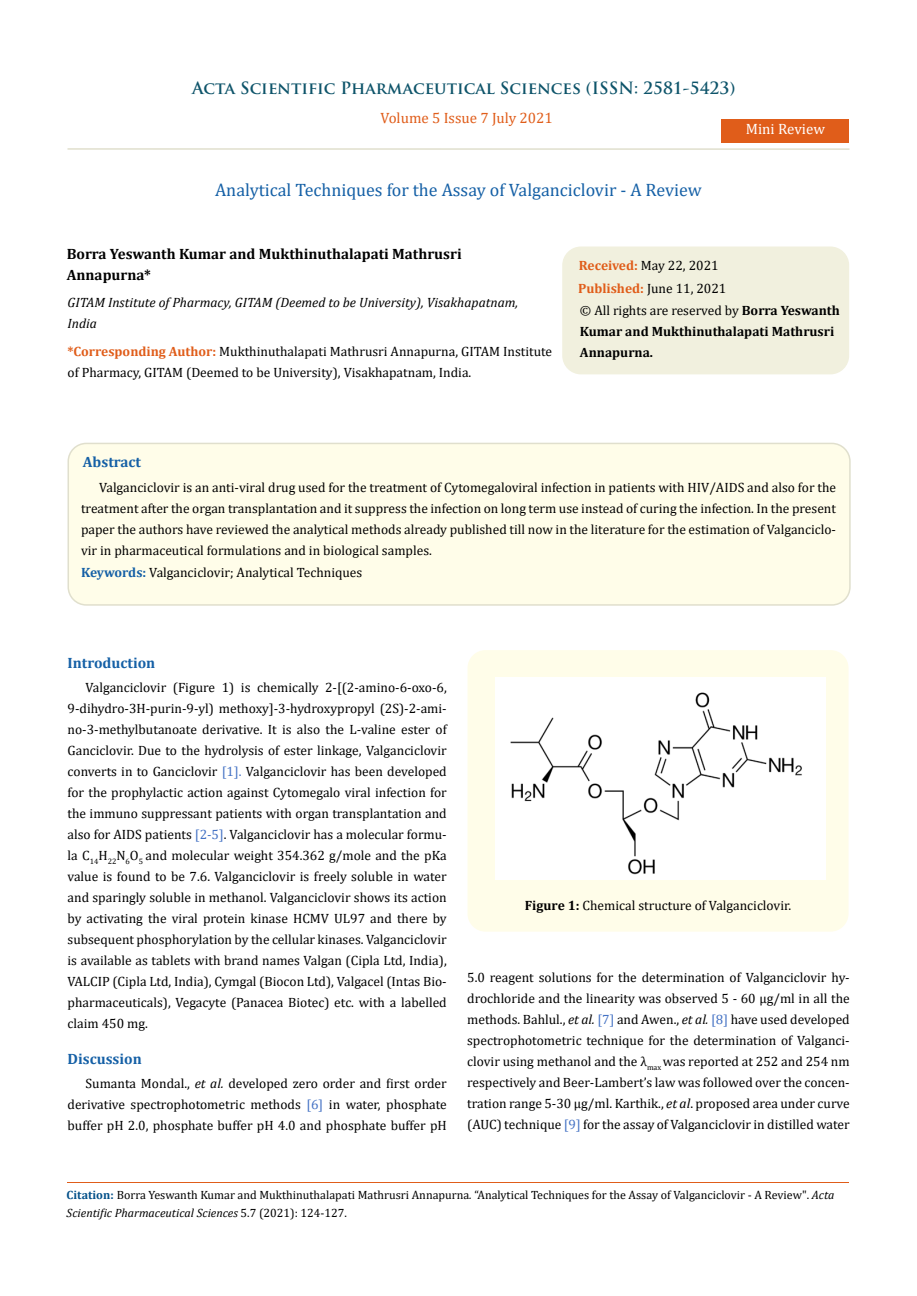
<style>
.page{position:relative;width:917px;height:1296px;background:#fff}
.page>*{position:absolute;margin:0;border:0;box-sizing:border-box;transform-origin:0 0}
.t1{font:18px "Cambria";color:#1560a6}
.t2{font:700 16.5px "Trajan Pro";color:#0e546a}
.t3{font:700 15px/21px "Cambria";color:#000}
.t4{font:700 15px "Cambria";color:#1560a6}
.t5{font:15px "Cambria";color:#e05d1a}
.t6{font:15px "Cambria";color:#fff}
.t7{font:13.5px/21px "Cambria";color:#000}
.t8{font:700 13.5px/21px "Cambria";color:#000}
.t9{font:italic 13.5px/21px "Cambria";color:#000}
.t10{font:12px/18px "Cambria";color:#000}
.s1{font-weight:700;color:#e05d1a}
.s2{font-weight:400}
.s3{font-weight:700;color:#1560a6}
.s4{color:#4472c4}
.s5{font-style:italic}
.s6{font-weight:700}
.s7{font-weight:700;color:#035089}
</style>
<div class="page">
<div style="left:721px;top:119px;width:128px;height:23px;background:#e05d1a"></div>
<div style="left:563px;top:247px;width:285px;height:127px;background:#f1f0de;border-radius:18px"></div>
<div style="left:562px;top:247px;width:287px;height:127px;border:2px solid #f1f0de;border-radius:18px"></div>
<div style="left:68px;top:443px;width:781px;height:162px;background:#fffde9;border-radius:18px"></div>
<div style="left:67px;top:443px;width:783px;height:163px;border:2px solid #e0dfcd;border-radius:18px"></div>
<div style="left:467px;top:650px;width:381px;height:282px;background:#fffde9;border-radius:18px"></div>
<div style="left:496px;top:678px;width:329px;height:202px;background:#fff"></div>
<hr style="left:67px;top:1183px;width:781px;height:1px;background:#e05d1a">
<hr style="left:67px;top:148px;width:782px;height:2px;background:#e0dfcd">
<p class="t2" style="left:192px;top:77px;width:545px">Acta Scientific Pharmaceutical Sciences (ISSN: 2581-5423)</p>
<p class="t5" style="left:380px;top:109px;width:174px">Volume 5 Issue 7 July 2021</p>
<p class="t6" style="left:745px;top:120px;width:81px">Mini Review</p>
<h1 class="t1" style="left:215px;top:180px;width:488px">Analytical Techniques for the Assay of Valganciclovir - A Review</h1>
<p class="t3" style="left:67px;top:243px;width:396px">Borra Yeswanth Kumar and Mukthinuthalapati Mathrusri<br>Annapurna*</p>
<p class="t9" style="left:67px;top:291px;width:452px">GITAM Institute of Pharmacy, GITAM (Deemed to be University), Visakhapatnam,<br>India</p>
<p class="t7" style="left:67px;top:340px;width:486px"><span class="s1">*Corresponding Author:</span> Mukthinuthalapati Mathrusri Annapurna, GITAM Institute of Pharmacy, GITAM (Deemed to be University), Visakhapatnam, India.</p>
<p class="t7" style="left:578px;top:254px;width:150px;line-height:23px"><span class="s1">Received:</span> May 22, 2021<br><span class="s1">Published:</span> June 11, 2021</p>
<p class="t8" style="left:580px;top:299px;width:261px"><span class="s2">© All rights are reserved by</span> Borra Yeswanth<br>Kumar and Mukthinuthalapati Mathrusri<br>Annapurna.</p>
<p class="t4" style="left:83px;top:451px;width:60px">Abstract</p>
<p class="t7" style="left:81px;top:477px;width:756px;text-indent:18px">Valganciclovir is an anti-viral drug used for the treatment of Cytomegaloviral infection in patients with HIV/AIDS and also for the treatment after the organ transplantation and it suppress the infection on long term use instead of curing the infection. In the present paper the authors have reviewed the analytical methods already published till now in the literature for the estimation of Valganciclo&shy;vir in pharmaceutical formulations and in biological samples.<br><span class="s3">Keywords:</span> Valganciclovir; Analytical Techniques</p>
<p class="t4" style="left:68px;top:652px;width:89px">Introduction</p>
<p class="t7" style="left:68px;top:677px;width:381px;text-align:justify;text-indent:18px">Valganciclovir (Figure 1) is chemically 2-[(2-amino-6-oxo-6, 9-dihydro-3H-purin-9-yl) methoxy]-3-hydroxypropyl (2S)-2-ami&shy;no-3-methylbutanoate derivative. It is also the L-valine ester of Ganciclovir. Due to the hydrolysis of ester linkage, Valganciclovir converts in to Ganciclovir <span class="s4">[1].</span> Valganciclovir has been developed for the prophylactic action against Cytomegalo viral infection for the immuno suppressant patients with organ transplantation and also for AIDS patients <span class="s4">[2-5]</span>. Valganciclovir has a molecular formu&shy;la C<sub>14</sub>H<sub>22</sub>N<sub>6</sub>O<sub>5</sub> and molecular weight 354.362 g/mole and the pKa value is found to be 7.6. Valganciclovir is freely soluble in water and sparingly soluble in methanol. Valganciclovir shows its action by activating the viral protein kinase HCMV UL97 and there by subsequent phosphorylation by the cellular kinases. Valganciclovir is available as tablets with brand names Valgan (Cipla Ltd, India), VALCIP (Cipla Ltd, India), Cymgal (Biocon Ltd), Valgacel (Intas Bio&shy;pharmaceuticals), Vegacyte (Panacea Biotec) etc. with a labelled claim 450 mg.</p>
<p class="t4" style="left:68px;top:1048px;width:76px">Discussion</p>
<p class="t7" style="left:68px;top:1073px;width:381px;text-align:justify;text-indent:18px">Sumanta Mondal., <span class="s5">et al.</span> developed zero order and first order derivative spectrophotometric methods <span class="s4">[6]</span> in water, phosphate buffer pH 2.0, phosphate buffer pH 4.0 and phosphate buffer pH</p>
<p class="t7" style="left:525px;top:894px;width:268px"><span class="s6">Figure 1:</span> Chemical structure of Valganciclovir.</p>
<p class="t7" style="left:467px;top:967px;width:384px;text-align:justify">5.0 reagent solutions for the determination of Valganciclovir hy&shy;drochloride and the linearity was observed 5 - 60 µg/ml in all the methods. Bahlul., <span class="s5">et al.</span> <span class="s4">[7]</span> and Awen., <span class="s5">et al.</span> <span class="s4">[8]</span> have used developed spectrophotometric technique for the determination of Valganci&shy;clovir using methanol and the λ<sub>max</sub> was reported at 252 and 254 nm respectively and Beer-Lambert’s law was followed over the concen&shy;tration range 5-30 µg/ml. Karthik., <span class="s5">et al</span>. proposed area under curve (AUC) technique <span class="s4">[9]</span> for the assay of Valganciclovir in distilled water</p>
<p class="t10" style="left:67px;top:1186px;width:769px"><span class="s7">Citation:</span> Borra Yeswanth Kumar and Mukthinuthalapati Mathrusri Annapurna<span class="s5">.</span> “Analytical Techniques for the Assay of Valganciclovir - A Review". <span class="s5">Acta<br>Scientific Pharmaceutical Sciences</span> 5.7 (2021): 124-127.</p>
</div>
